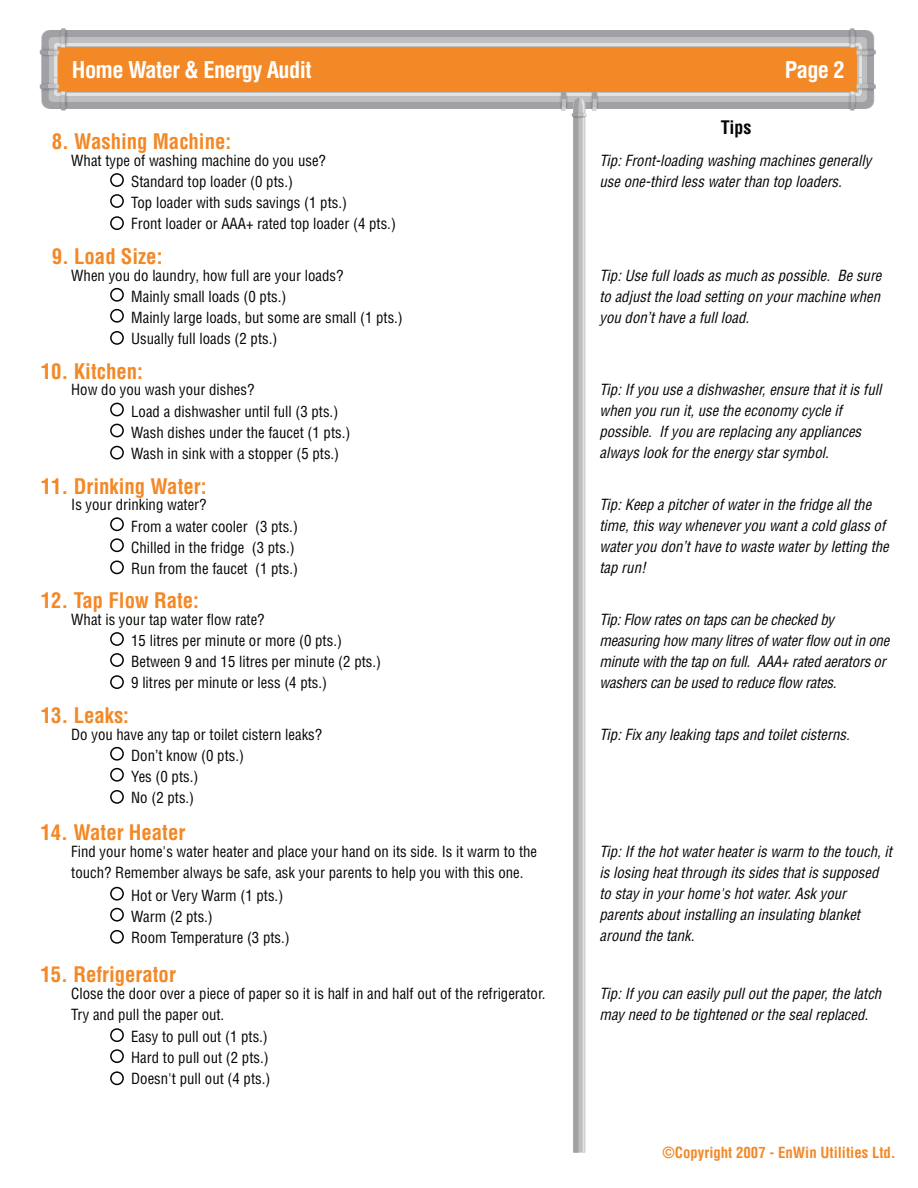
<style>
.page{position:relative;width:918px;height:1188px;background:#fff}
.page>*{position:absolute;margin:0;border:0;box-sizing:border-box;transform-origin:0 0}
.t1{font:700 condensed 22.5px "Helvetica";letter-spacing:-.03em;color:#fff}
.t2{font:700 condensed 21px "Helvetica";color:#f38826}
.t3{font:700 condensed 18.15px "Helvetica";color:#050504}
.t4{font:condensed 15px/21px "Helvetica";color:#050504}
.t5{font:italic condensed 15px/21px "Helvetica";color:#050504}
.t6{font:700 condensed 15px "Helvetica";color:#f38826}
</style>
<div class="page">
<div style="left:50px;top:40px;width:814px;height:58px;background:#f38826"></div>
<div style="left:110px;top:173px;width:14px;height:14px;border:2px solid #050504;border-radius:50%"></div>
<div style="left:110px;top:194px;width:14px;height:14px;border:2px solid #050504;border-radius:50%"></div>
<div style="left:110px;top:216px;width:14px;height:14px;border:2px solid #050504;border-radius:50%"></div>
<div style="left:110px;top:288px;width:14px;height:14px;border:2px solid #050504;border-radius:50%"></div>
<div style="left:110px;top:309px;width:14px;height:14px;border:2px solid #050504;border-radius:50%"></div>
<div style="left:110px;top:331px;width:14px;height:14px;border:2px solid #050504;border-radius:50%"></div>
<div style="left:110px;top:403px;width:14px;height:13px;border:2px solid #050504;border-radius:50%"></div>
<div style="left:110px;top:424px;width:14px;height:13px;border:2px solid #050504;border-radius:50%"></div>
<div style="left:110px;top:446px;width:14px;height:14px;border:2px solid #050504;border-radius:50%"></div>
<div style="left:110px;top:517px;width:14px;height:14px;border:2px solid #050504;border-radius:50%"></div>
<div style="left:110px;top:538px;width:14px;height:14px;border:2px solid #050504;border-radius:50%"></div>
<div style="left:110px;top:561px;width:14px;height:13px;border:2px solid #050504;border-radius:50%"></div>
<div style="left:110px;top:632px;width:14px;height:14px;border:2px solid #050504;border-radius:50%"></div>
<div style="left:110px;top:653px;width:14px;height:14px;border:2px solid #050504;border-radius:50%"></div>
<div style="left:110px;top:675px;width:14px;height:14px;border:2px solid #050504;border-radius:50%"></div>
<div style="left:110px;top:747px;width:14px;height:14px;border:2px solid #050504;border-radius:50%"></div>
<div style="left:110px;top:768px;width:14px;height:14px;border:2px solid #050504;border-radius:50%"></div>
<div style="left:110px;top:790px;width:14px;height:14px;border:2px solid #050504;border-radius:50%"></div>
<div style="left:439px;top:92px;width:427px;height:17px;background:#c0bfbf"></div>
<hr style="left:439px;top:94px;width:419px;height:2px;background:#e1e2e4">
<div style="left:439px;top:102px;width:427px;height:6px;background:#a0a1a5"></div>
<svg style="left:847px;top:92px;width:5px;height:17px"></svg>
<div style="left:858px;top:61px;width:16px;height:31px;background:#c0bfbf"></div>
<hr style="left:859px;top:62px;width:2px;height:30px;background:#e1e2e4">
<div style="left:867px;top:61px;width:7px;height:31px;background:#a0a1a5"></div>
<svg style="left:858px;top:82px;width:16px;height:5px"></svg>
<svg style="left:850px;top:84px;width:26px;height:26px"></svg>
<div style="left:50px;top:92px;width:430px;height:17px;background:#c0bfbf"></div>
<hr style="left:58px;top:94px;width:422px;height:2px;background:#e1e2e4">
<div style="left:50px;top:102px;width:430px;height:6px;background:#a0a1a5"></div>
<svg style="left:63px;top:92px;width:5px;height:17px"></svg>
<div style="left:41px;top:61px;width:17px;height:31px;background:#c0bfbf"></div>
<hr style="left:54px;top:62px;width:3px;height:30px;background:#e1e2e4">
<div style="left:42px;top:61px;width:7px;height:31px;background:#a0a1a5"></div>
<svg style="left:41px;top:82px;width:17px;height:5px"></svg>
<svg style="left:40px;top:84px;width:26px;height:26px"></svg>
<div style="left:439px;top:30px;width:427px;height:16px;background:#c0bfbf"></div>
<hr style="left:439px;top:43px;width:419px;height:2px;background:#e1e2e4">
<div style="left:439px;top:30px;width:427px;height:7px;background:#a0a1a5"></div>
<svg style="left:847px;top:30px;width:5px;height:16px"></svg>
<svg style="left:858px;top:55px;width:9px;height:22px"></svg>
<hr style="left:859px;top:46px;width:2px;height:31px;background:#e1e2e4">
<div style="left:867px;top:46px;width:7px;height:31px;background:#a0a1a5"></div>
<svg style="left:858px;top:52px;width:16px;height:5px"></svg>
<svg style="left:850px;top:28px;width:26px;height:27px"></svg>
<div style="left:50px;top:30px;width:430px;height:16px;background:#c0bfbf"></div>
<hr style="left:58px;top:43px;width:422px;height:2px;background:#e1e2e4">
<div style="left:50px;top:30px;width:430px;height:7px;background:#a0a1a5"></div>
<svg style="left:63px;top:30px;width:5px;height:16px"></svg>
<div style="left:41px;top:46px;width:17px;height:31px;background:#c0bfbf"></div>
<hr style="left:54px;top:46px;width:3px;height:31px;background:#e1e2e4">
<div style="left:42px;top:46px;width:7px;height:31px;background:#a0a1a5"></div>
<svg style="left:41px;top:52px;width:17px;height:5px"></svg>
<svg style="left:40px;top:28px;width:26px;height:27px"></svg>
<svg style="left:594px;top:93px;width:5px;height:16px"></svg>
<svg style="left:563px;top:93px;width:5px;height:16px"></svg>
<svg style="left:559px;top:93px;width:5px;height:16px"></svg>
<svg style="left:561px;top:91px;width:5px;height:20px"></svg>
<svg style="left:572px;top:91px;width:25px;height:1062px"></svg>
<div style="left:110px;top:1028px;width:14px;height:14px;border:2px solid #050504;border-radius:50%"></div>
<div style="left:110px;top:1049px;width:14px;height:14px;border:2px solid #050504;border-radius:50%"></div>
<div style="left:110px;top:1071px;width:14px;height:14px;border:2px solid #050504;border-radius:50%"></div>
<div style="left:110px;top:887px;width:14px;height:14px;border:2px solid #050504;border-radius:50%"></div>
<div style="left:110px;top:908px;width:14px;height:14px;border:2px solid #050504;border-radius:50%"></div>
<div style="left:110px;top:930px;width:14px;height:14px;border:2px solid #050504;border-radius:50%"></div>
<h1 class="t1" style="left:72px;top:55px;width:241px">Home Water &amp; Energy Audit</h1>
<h1 class="t1" style="left:785px;top:55px;width:61px">Page 2</h1>
<h2 class="t2" style="left:52px;top:128px;width:181px">8. Washing Machine:</h2>
<p class="t4" style="left:71px;top:150px;width:256px">What type of washing machine do you use?</p>
<p class="t3" style="left:721px;top:116px;width:32px">Tips</p>
<p class="t5" style="left:600px;top:150px;width:273px">Tip: Front-loading washing machines generally</p>
<p class="t4" style="left:131px;top:171px;width:163px">Standard top loader (0 pts.)</p>
<p class="t5" style="left:600px;top:171px;width:244px">use one-third less water than top loaders.</p>
<p class="t4" style="left:131px;top:192px;width:266px">Top loader with suds savings (1 pts.)<br>Front loader or AAA+ rated top loader (4 pts.)</p>
<h2 class="t2" style="left:52px;top:243px;width:112px">9. Load Size:</h2>
<p class="t4" style="left:71px;top:265px;width:274px">When you do laundry, how full are your loads?</p>
<p class="t4" style="left:131px;top:286px;width:273px">Mainly small loads (0 pts.)<br>Mainly large loads, but some are small (1 pts.)<br>Usually full loads (2 pts.)</p>
<p class="t4" style="left:71px;top:379px;width:185px">How do you wash your dishes?</p>
<h2 class="t2" style="left:41px;top:358px;width:104px">10. Kitchen:</h2>
<p class="t4" style="left:131px;top:401px;width:221px">Load a dishwasher until full (3 pts.)<br>Wash dishes under the faucet (1 pts.)<br>Wash in sink with a stopper (5 pts.)</p>
<p class="t4" style="left:71px;top:494px;width:137px">Is your drinking water?</p>
<h2 class="t2" style="left:41px;top:473px;width:167px">11. Drinking Water:</h2>
<p class="t4" style="left:131px;top:515px;width:168px">From a water cooler (3 pts.)<br>Chilled in the fridge (3 pts.)<br>Run from the faucet (1 pts.)</p>
<p class="t4" style="left:71px;top:609px;width:195px">What is your tap water flow rate?</p>
<h2 class="t2" style="left:41px;top:587px;width:160px">12. Tap Flow Rate:</h2>
<p class="t4" style="left:131px;top:630px;width:251px">15 litres per minute or more (0 pts.)<br>Between 9 and 15 litres per minute (2 pts.)<br>9 litres per minute or less (4 pts.)</p>
<p class="t4" style="left:71px;top:724px;width:253px">Do you have any tap or toilet cistern leaks?</p>
<h2 class="t2" style="left:41px;top:702px;width:90px">13. Leaks:</h2>
<p class="t4" style="left:131px;top:745px;width:114px">Don’t know (0 pts.)<br>Yes (0 pts.)<br>No (2 pts.)</p>
<h2 class="t2" style="left:41px;top:819px;width:146px">14. Water Heater</h2>
<p class="t4" style="left:71px;top:841px;width:467px">Find your home's water heater and place your hand on its side. Is it warm to the touch? Remember always be safe, ask your parents to help you with this one.</p>
<p class="t4" style="left:131px;top:885px;width:160px">Hot or Very Warm (1 pts.)<br>Warm (2 pts.)<br>Room Temperature (3 pts.)</p>
<h2 class="t2" style="left:41px;top:961px;width:137px">15. Refrigerator</h2>
<p class="t4" style="left:71px;top:983px;width:476px">Close the door over a piece of paper so it is half in and half out of the refrigerator.<br>Try and pull the paper out.</p>
<p class="t4" style="left:131px;top:1026px;width:141px">Easy to pull out (1 pts.)<br>Hard to pull out (2 pts.)<br>Doesn't pull out (4 pts.)</p>
<p class="t5" style="left:600px;top:265px;width:284px;text-align:justify">Tip: Use full loads as much as possible. Be sure to adjust the load setting on your machine when you don’t have a full load.</p>
<p class="t5" style="left:600px;top:379px;width:283px">Tip: If you use a dishwasher, ensure that it is full when you run it, use the economy cycle if possible. If you are replacing any appliances always look for the energy star symbol.</p>
<p class="t5" style="left:600px;top:494px;width:291px">Tip: Keep a pitcher of water in the fridge all the time, this way whenever you want a cold glass of water you don’t have to waste water by letting the tap run!</p>
<p class="t5" style="left:600px;top:609px;width:291px">Tip: Flow rates on taps can be checked by measuring how many litres of water flow out in one minute with the tap on full. AAA+ rated aerators or washers can be used to reduce flow rates.</p>
<p class="t5" style="left:600px;top:724px;width:252px">Tip: Fix any leaking taps and toilet cisterns.</p>
<p class="t5" style="left:600px;top:841px;width:294px">Tip: If the hot water heater is warm to the touch, it is losing heat through its sides that is supposed to stay in your home's hot water. Ask your parents about installing an insulating blanket around the tank.</p>
<p class="t5" style="left:600px;top:983px;width:283px">Tip: If you can easily pull out the paper, the latch may need to be tightened or the seal replaced.</p>
<p class="t6" style="left:663px;top:1143px;width:235px">©Copyright 2007 - EnWin Utilities Ltd.</p>
</div>
